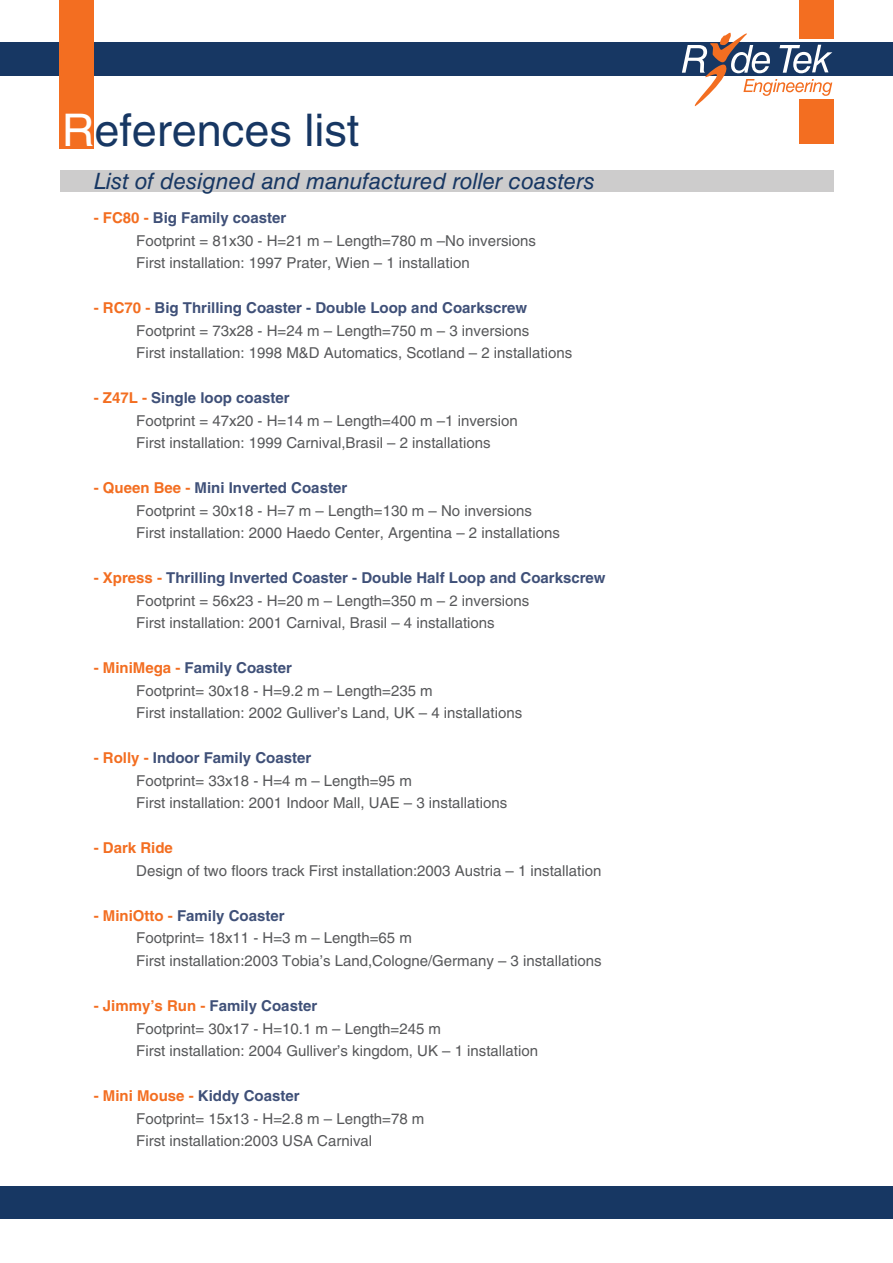
<style>
.page{position:relative;width:893px;height:1263px;background:#fff}
.page>*{position:absolute;margin:0;border:0;box-sizing:border-box;transform-origin:0 0}
.t1{font:45px "Helvetica LT Std";color:#173763}
.t2{font:italic 22.5px "Helvetica LT Std";color:#173763}
.t3{font:15px "Helvetica LT Std";color:#57585a}
.t4{font:700 15px "Helvetica LT Std";color:#3f5078}
.t5{font:700 15px "Helvetica LT Std";color:#f36e21}
.s1{color:#fff}
.s2{color:#f36e21}
</style>
<div class="page">
<div style="left:0;top:42px;width:893px;height:34px;background:#173763"></div>
<div style="left:0;top:1186px;width:893px;height:33px;background:#173763"></div>
<div style="left:799px;top:0;width:34px;height:39px;background:#f36e21"></div>
<div style="left:799px;top:99px;width:34px;height:44px;background:#f36e21"></div>
<svg style="left:682px;top:33px;width:150px;height:74px"></svg>
<div style="left:60px;top:0;width:34px;height:149px;background:#f36e21"></div>
<div style="left:60px;top:170px;width:773px;height:21px;background:#cdcccc"></div>
<p class="t1" style="left:62px;top:104px;width:299px"><span class="s1">R</span>eferences list</p>
<p class="t2" style="left:94px;top:168px;width:503px">List of designed and manufactured roller coasters</p>
<p class="t4" style="left:94px;top:209px;width:194px"><span class="s2">- FC80 -</span> Big Family coaster</p>
<p class="t3" style="left:136px;top:232px;width:401px">Footprint = 81x30 - H=21 m – Length=780 m –No inversions</p>
<p class="t3" style="left:136px;top:254px;width:335px">First installation: 1997 Prater, Wien – 1 installation</p>
<p class="t4" style="left:94px;top:299px;width:435px"><span class="s2">- RC70 -</span> Big Thrilling Coaster - Double Loop and Coarkscrew</p>
<p class="t3" style="left:136px;top:322px;width:395px">Footprint = 73x28 - H=24 m – Length=750 m – 3 inversions</p>
<p class="t3" style="left:136px;top:344px;width:438px">First installation: 1998 M&amp;D Automatics, Scotland – 2 installations</p>
<p class="t4" style="left:94px;top:389px;width:197px"><span class="s2">- Z47L -</span> Single loop coaster</p>
<p class="t3" style="left:136px;top:412px;width:383px">Footprint = 47x20 - H=14 m – Length=400 m –1 inversion</p>
<p class="t3" style="left:136px;top:434px;width:356px">First installation: 1999 Carnival,Brasil – 2 installations</p>
<p class="t4" style="left:94px;top:479px;width:255px"><span class="s2">- Queen Bee -</span> Mini Inverted Coaster</p>
<p class="t3" style="left:136px;top:502px;width:397px">Footprint = 30x18 - H=7 m – Length=130 m – No inversions</p>
<p class="t3" style="left:136px;top:524px;width:425px">First installation: 2000 Haedo Center, Argentina – 2 installations</p>
<p class="t4" style="left:94px;top:569px;width:513px"><span class="s2">- Xpress -</span> Thrilling Inverted Coaster - Double Half Loop and Coarkscrew</p>
<p class="t3" style="left:136px;top:592px;width:395px">Footprint = 56x23 - H=20 m – Length=350 m – 2 inversions</p>
<p class="t3" style="left:136px;top:614px;width:360px">First installation: 2001 Carnival, Brasil – 4 installations</p>
<p class="t4" style="left:94px;top:659px;width:200px"><span class="s2">- MiniMega -</span> Family Coaster</p>
<p class="t3" style="left:136px;top:682px;width:298px">Footprint= 30x18 - H=9.2 m – Length=235 m</p>
<p class="t3" style="left:136px;top:704px;width:387px">First installation: 2002 Gulliver’s Land, UK – 4 installations</p>
<p class="t4" style="left:94px;top:749px;width:219px"><span class="s2">- Rolly -</span> Indoor Family Coaster</p>
<p class="t3" style="left:136px;top:772px;width:277px">Footprint= 33x18 - H=4 m – Length=95 m</p>
<p class="t3" style="left:136px;top:794px;width:372px">First installation: 2001 Indoor Mall, UAE – 3 installations</p>
<p class="t5" style="left:94px;top:839px;width:81px">- Dark Ride</p>
<p class="t3" style="left:136px;top:862px;width:467px">Design of two floors track First installation:2003 Austria – 1 installation</p>
<p class="t4" style="left:94px;top:906px;width:192px"><span class="s2">- MiniOtto -</span> Family Coaster</p>
<p class="t3" style="left:136px;top:929px;width:277px">Footprint= 18x11 - H=3 m – Length=65 m</p>
<p class="t3" style="left:136px;top:952px;width:467px">First installation:2003 Tobia’s Land,Cologne/Germany – 3 installations</p>
<p class="t4" style="left:94px;top:996px;width:225px"><span class="s2">- Jimmy’s Run -</span> Family Coaster</p>
<p class="t3" style="left:136px;top:1019px;width:306px">Footprint= 30x17 - H=10.1 m – Length=245 m</p>
<p class="t3" style="left:136px;top:1042px;width:403px">First installation: 2004 Gulliver’s kingdom, UK – 1 installation</p>
<p class="t4" style="left:94px;top:1086px;width:207px"><span class="s2">- Mini Mouse -</span> Kiddy Coaster</p>
<p class="t3" style="left:136px;top:1109px;width:290px">Footprint= 15x13 - H=2.8 m – Length=78 m</p>
<p class="t3" style="left:136px;top:1132px;width:237px">First installation:2003 USA Carnival</p>
</div>
